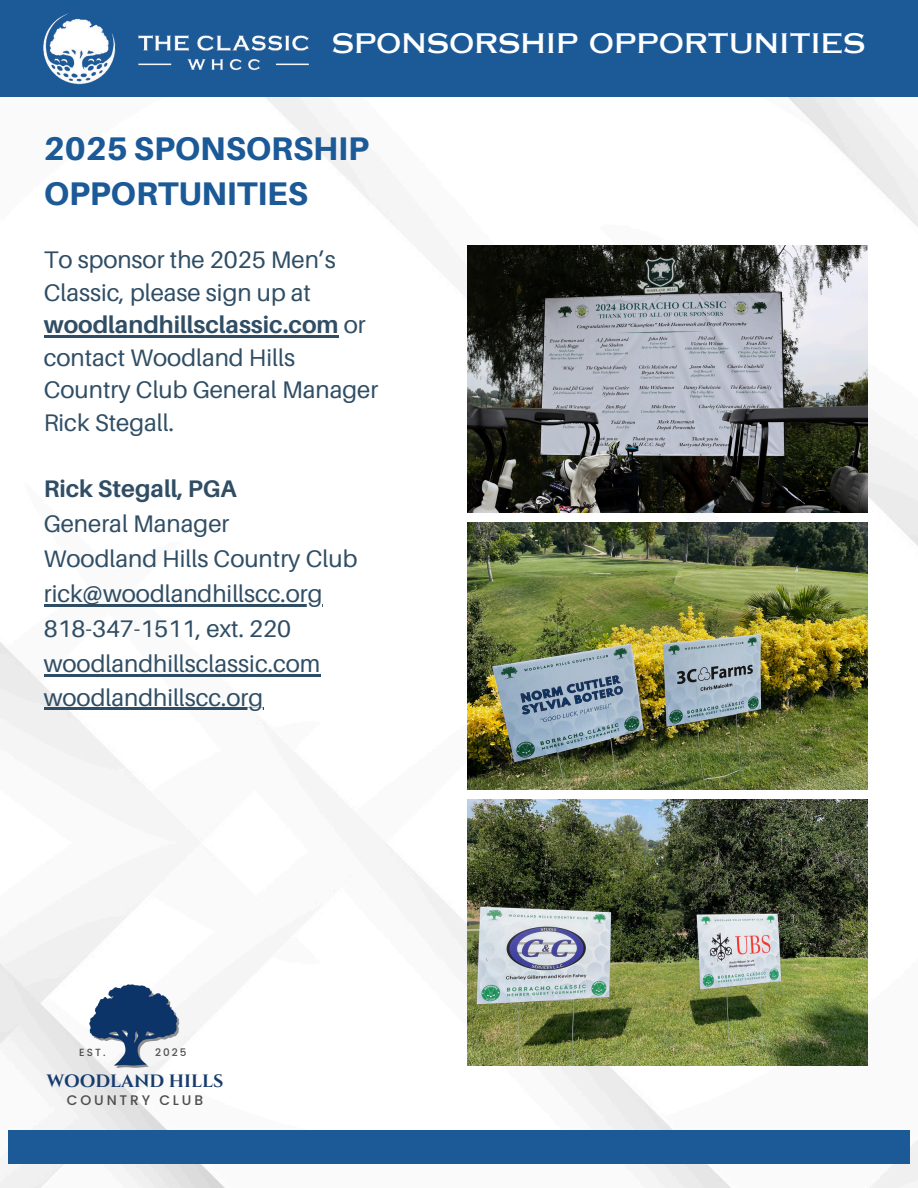
<style>
.page{position:relative;width:918px;height:1188px;background:#fff}
.page>*{position:absolute;margin:0;border:0;box-sizing:border-box;transform-origin:0 0}
.t1{font:800 32.85px/44.8px "Aileron";color:#1c5997}
.t2{font:26.85px "Copperplate Gothic LT Pro 31 AB";color:#fff}
.t3{font:24px/32.7px "Aileron";color:#2f4d64}
.t4{font:700 24px "Aileron";color:#2f4d64}
.t5{font:700 17.85px "Cinzel";color:#163b6d}
.t6{font:500 13.95px "Poppins";letter-spacing:.2em;color:#4f4c4c}
.t7{font:500 10.35px "Poppins";letter-spacing:.2em;color:#4f4c4c}
.s1{font-weight:700}
</style>
<div class="page">
<img style="left:0;top:97px;width:918px;height:1091px">
<div style="left:8px;top:1130px;width:902px;height:33px;background:#1c5997"></div>
<img style="left:467px;top:246px;width:400px;height:266px">
<img style="left:467px;top:522px;width:401px;height:267px">
<img style="left:467px;top:799px;width:401px;height:267px">
<div style="left:0;top:0;width:918px;height:97px;background:#1c5997"></div>
<hr style="left:44px;top:335px;width:295px;height:3px;background:#2f4d64">
<hr style="left:44px;top:604px;width:279px;height:3px;background:#2f4d64">
<hr style="left:44px;top:674px;width:276px;height:2px;background:#2f4d64">
<hr style="left:44px;top:708px;width:219px;height:2px;background:#2f4d64">
<img style="left:43px;top:13px;width:266px;height:72px">
<img style="left:88px;top:968px;width:95px;height:116px">
<p class="t2" style="left:332px;top:34px;width:535px">SPONSORSHIP OPPORTUNITIES</p>
<p class="t1" style="left:44px;top:126px;width:327px">2025 SPONSORSHIP<br>OPPORTUNITIES</p>
<h2 class="t3" style="left:44px;top:243px;width:336px">To sponsor the 2025 Men’s<br>Classic, please sign up at <span class="s1">woodlandhillsclassic.com</span> or contact Woodland Hills<br>Country Club General Manager<br>Rick Stegall.</h2>
<h1 class="t4" style="left:44px;top:474px;width:195px">Rick Stegall, PGA</h1>
<p class="t3" style="left:44px;top:507px;width:187px">General Manager</p>
<p class="t3" style="left:44px;top:542px;width:315px">Woodland Hills Country Club</p>
<p class="t3" style="left:44px;top:577px;width:280px">rick@woodlandhillscc.org</p>
<p class="t3" style="left:44px;top:612px;width:249px">818-347-1511, ext. 220</p>
<p class="t3" style="left:44px;top:647px;width:278px">woodlandhillsclassic.com</p>
<p class="t3" style="left:44px;top:680px;width:221px">woodlandhillscc.org</p>
<p class="t7" style="left:79px;top:1045px;width:28px">EST.</p>
<p class="t7" style="left:155px;top:1045px;width:33px">2025</p>
<p class="t5" style="left:47px;top:1069px;width:178px">WOODLAND HILLS</p>
<p class="t6" style="left:67px;top:1091px;width:138px">COUNTRY CLUB</p>
</div>
